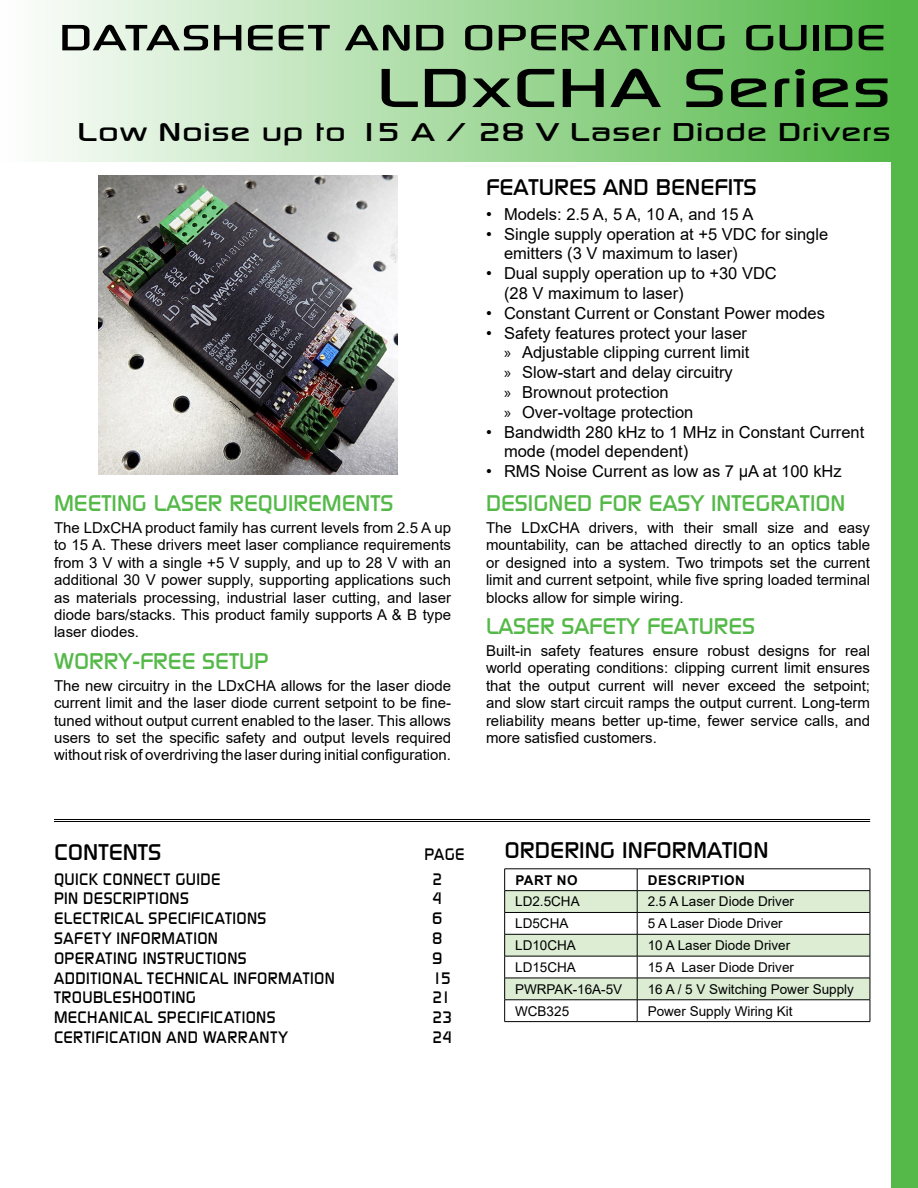
<style>
.page{position:relative;width:918px;height:1188px;background:#fff}
.page>*{position:absolute;margin:0;border:0;box-sizing:border-box;transform-origin:0 0}
.t1{font:54px "Modaerne";letter-spacing:.01em;color:#000;scale:1.5 1}
.t2{font:36px "Modaerne";color:#000;scale:1.5 1}
.t3{font:25.5px "Modaerne";letter-spacing:.005em;color:#000;scale:1.5 1}
.t4{font:22.5px "Modaerne";color:#54b948;scale:1.08 1}
.t5{font:22.5px "Modaerne";color:#000;scale:1.1 1}
.t6{font:16.5px/19.8px "Arial";color:#000}
.t7{font:16.5px "Modaerne";letter-spacing:.025em;color:#000}
.t8{font:15px/17.4px "Arial";color:#000;text-align:justify}
.t9{font:13.5px "Arial";color:#000}
.t10{font:700 13.5px "Arial";letter-spacing:.035em;color:#000}
.s1{font-family:"Myriad Pro"}
</style>
<div class="page">
<hr style="left:54px;top:819px;width:816px;height:1px;background:#000">
<hr style="left:54px;top:821px;width:816px;height:1px;background:#000">
<svg style="left:504px;top:869px;width:367px;height:152px"></svg>
<hr style="left:504px;top:1021px;width:133px;height:1px;background:#000">
<hr style="left:637px;top:1021px;width:233px;height:1px;background:#000">
<img style="left:98px;top:175px;width:299px;height:299px">
<div style="left:0;top:0;width:892px;height:162px;background:linear-gradient(to right,#fefefe,#55b949)"></div>
<div style="left:891px;top:0;width:27px;height:1188px;background:#54b948"></div>
<h2 class="t2" style="left:59px;top:18px;width:553px">DATASHEET AND OPERATING GUIDE</h2>
<h1 class="t1" style="left:377px;top:58px;width:344px">LDxCHA Series</h1>
<h3 class="t3" style="left:77px;top:118px;width:544px">Low Noise up to 15 A / 28 V Laser Diode Drivers</h3>
<h3 class="t4" style="left:54px;top:491px;width:316px">MEETING LASER REQUIREMENTS</h3>
<p class="t8" style="left:54px;top:519px;width:399px">The LDxCHA product family has current levels from 2.5 A up to 15 A. These drivers meet laser compliance requirements from 3 V with a single +5 V supply, and up to 28 V with an additional 30 V power supply, supporting applications such as materials processing, industrial laser cutting, and laser diode bars/stacks. This product family supports A &amp; B type laser diodes.</p>
<h3 class="t4" style="left:54px;top:649px;width:200px">WORRY-FREE SETUP</h3>
<p class="t8" style="left:54px;top:677px;width:399px">The new circuitry in the LDxCHA allows for the laser diode current limit and the laser diode current setpoint to be fine&shy;tuned without output current enabled to the laser. This allows users to set the specific safety and output levels required without risk of overdriving the laser during initial configuration.</p>
<h3 class="t5" style="left:486px;top:175px;width:248px">FEATURES AND BENEFITS</h3>
<p class="t6" style="left:486px;top:204px;width:269px">• Models: 2.5 A, 5 A, 10 A, and 15 A</p>
<p class="t6" style="left:504px;top:224px;width:326px;text-indent:-18px">• Single supply operation at +5 VDC for single emitters (3 V maximum to laser)</p>
<p class="t6" style="left:504px;top:263px;width:274px;text-indent:-18px">• Dual supply operation up to +30 VDC (28 V maximum to laser)</p>
<p class="t6" style="left:486px;top:303px;width:340px">• Constant Current or Constant Power modes</p>
<p class="t6" style="left:504px;top:323px;width:247px;text-indent:-18px">• Safety features protect your laser <span class="s1">»</span> Adjustable clipping current limit <span class="s1">»</span> Slow-start and delay circuitry<br><span class="s1">»</span> Brownout protection<br><span class="s1">»</span> Over-voltage protection</p>
<p class="t6" style="left:504px;top:422px;width:362px;text-indent:-18px">• Bandwidth 280 kHz to 1 MHz in Constant Current mode (model dependent)</p>
<p class="t6" style="left:486px;top:461px;width:357px">• RMS Noise Current as low as 7 μA at 100 kHz</p>
<h3 class="t4" style="left:486px;top:491px;width:334px">DESIGNED FOR EASY INTEGRATION</h3>
<p class="t8" style="left:486px;top:519px;width:386px">The LDxCHA drivers, with their small size and easy mountability, can be attached directly to an optics table or designed into a system. Two trimpots set the current limit and current setpoint, while five spring loaded terminal blocks allow for simple wiring.</p>
<h3 class="t4" style="left:486px;top:614px;width:251px">LASER SAFETY FEATURES</h3>
<p class="t8" style="left:486px;top:642px;width:386px">Built-in safety features ensure robust designs for real world operating conditions: clipping current limit ensures that the output current will never exceed the setpoint; and slow start circuit ramps the output current. Long‑term reliability means better up-time, fewer service calls, and more satisfied customers.</p>
<h3 class="t5" style="left:54px;top:840px;width:99px">CONTENTS</h3>
<p class="t7" style="left:54px;top:870px;width:168px">QUICK CONNECT GUIDE</p>
<p class="t7" style="left:432px;top:870px;width:12px">2</p>
<p class="t7" style="left:54px;top:889px;width:136px">PIN DESCRIPTIONS</p>
<p class="t7" style="left:432px;top:889px;width:12px">4</p>
<p class="t7" style="left:54px;top:909px;width:214px">ELECTRICAL SPECIFICATIONS</p>
<p class="t7" style="left:432px;top:909px;width:12px">6</p>
<p class="t7" style="left:54px;top:929px;width:166px">SAFETY INFORMATION</p>
<p class="t7" style="left:432px;top:929px;width:12px">8</p>
<p class="t7" style="left:54px;top:949px;width:194px">OPERATING INSTRUCTIONS</p>
<p class="t7" style="left:432px;top:949px;width:12px">9</p>
<p class="t7" style="left:54px;top:969px;width:282px">ADDITIONAL TECHNICAL INFORMATION</p>
<p class="t7" style="left:432px;top:969px;width:21px">15</p>
<p class="t7" style="left:54px;top:988px;width:144px">TROUBLESHOOTING</p>
<p class="t7" style="left:432px;top:988px;width:21px">21</p>
<p class="t7" style="left:54px;top:1008px;width:223px">MECHANICAL SPECIFICATIONS</p>
<p class="t7" style="left:432px;top:1008px;width:22px">23</p>
<p class="t7" style="left:54px;top:1028px;width:236px">CERTIFICATION AND WARRANTY</p>
<p class="t7" style="left:432px;top:1028px;width:22px">24</p>
<p class="t7" style="left:424px;top:845px;width:42px">PAGE</p>
<h3 class="t5" style="left:504px;top:838px;width:242px">ORDERING INFORMATION</h3>
<p class="t10" style="left:515px;top:870px;width:64px">PART NO</p>
<p class="t10" style="left:648px;top:870px;width:98px">DESCRIPTION</p>
<p class="t9" style="left:515px;top:892px;width:66px">LD2.5CHA</p>
<p class="t9" style="left:648px;top:892px;width:148px">2.5 A Laser Diode Driver</p>
<p class="t9" style="left:515px;top:914px;width:55px">LD5CHA</p>
<p class="t9" style="left:648px;top:914px;width:137px">5 A Laser Diode Driver</p>
<p class="t9" style="left:515px;top:936px;width:62px">LD10CHA</p>
<p class="t9" style="left:648px;top:936px;width:144px">10 A Laser Diode Driver</p>
<p class="t9" style="left:515px;top:958px;width:62px">LD15CHA</p>
<p class="t9" style="left:648px;top:958px;width:148px">15 A Laser Diode Driver</p>
<p class="t9" style="left:515px;top:980px;width:109px">PWRPAK-16A-5V</p>
<p class="t9" style="left:648px;top:980px;width:208px">16 A / 5 V Switching Power Supply</p>
<p class="t9" style="left:515px;top:1002px;width:56px">WCB325</p>
<p class="t9" style="left:648px;top:1002px;width:146px">Power Supply Wiring Kit</p>
</div>
